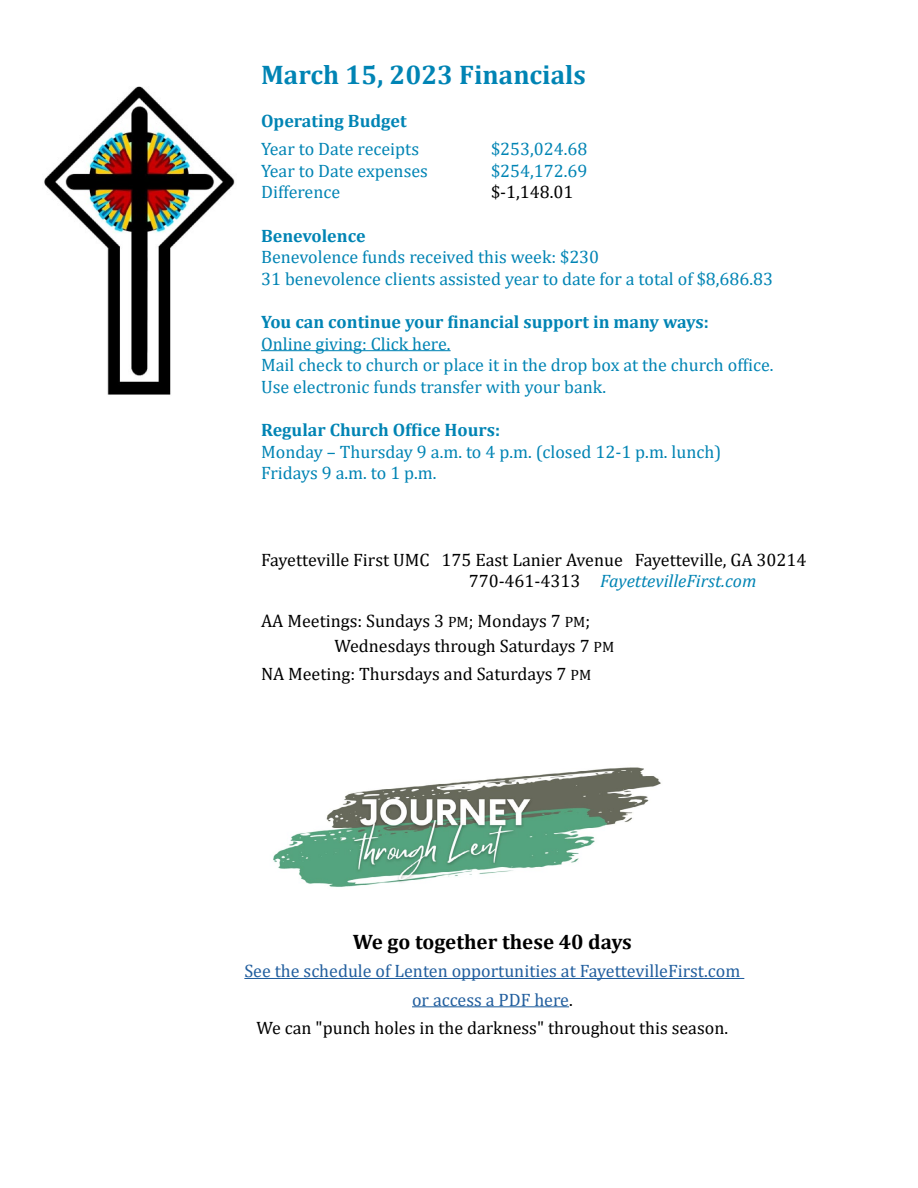
<style>
.page{position:relative;width:918px;height:1188px;background:#fff}
.page>*{position:absolute;margin:0;border:0;box-sizing:border-box;transform-origin:0 0}
.t1{font:700 27px "Cambria";color:#0084b4}
.t2{font:700 21px "Cambria";color:#000}
.t3{font:18px/21.6px "Cambria";color:#0084b4}
.t4{font:18px/21.6px "Cambria";color:#000}
.t5{font:18px/28.3px "Cambria";color:#215e9e;text-align:center}
.t6{font:700 18px "Cambria";color:#0084b4}
.s1{font-style:italic;color:#0084b4}
.s2{font-size:15px}
.s3{color:#000}
</style>
<div class="page">
<hr style="left:261px;top:350px;width:190px;height:1px;background:#0084b4">
<img style="left:44px;top:86px;width:191px;height:309px">
<img style="left:273px;top:767px;width:388px;height:121px">
<hr style="left:244px;top:978px;width:500px;height:1px;background:#215e9e">
<hr style="left:412px;top:1006px;width:157px;height:1px;background:#215e9e">
<h1 class="t1" style="left:261px;top:55px;width:326px">March 15, 2023 Financials</h1>
<p class="t6" style="left:261px;top:108px;width:147px">Operating Budget</p>
<p class="t3" style="left:261px;top:138px;width:160px">Year to Date receipts</p>
<p class="t3" style="left:491px;top:138px;width:98px">$253,024.68</p>
<p class="t3" style="left:261px;top:160px;width:168px">Year to Date expenses</p>
<p class="t3" style="left:491px;top:160px;width:98px">$254,172.69</p>
<p class="t3" style="left:261px;top:181px;width:81px">Difference</p>
<p class="t4" style="left:491px;top:181px;width:84px">$-1,148.01</p>
<p class="t6" style="left:261px;top:223px;width:106px">Benevolence</p>
<p class="t3" style="left:261px;top:246px;width:513px">Benevolence funds received this week: $230<br>31 benevolence clients assisted year to date for a total of $8,686.83</p>
<p class="t6" style="left:261px;top:309px;width:449px">You can continue your financial support in many ways:</p>
<p class="t3" style="left:261px;top:333px;width:514px">Online giving: Click here.<br>Mail check to church or place it in the drop box at the church office.<br>Use electronic funds transfer with your bank.</p>
<p class="t6" style="left:261px;top:417px;width:241px">Regular Church Office Hours:</p>
<p class="t3" style="left:261px;top:441px;width:462px">Monday – Thursday 9 a.m. to 4 p.m. (closed 12-1 p.m. lunch)<br>Fridays 9 a.m. to 1 p.m.</p>
<p class="t4" style="left:469px;top:549px;width:339px;text-indent:-208px">Fayetteville First UMC 175 East Lanier Avenue Fayetteville, GA 30214<br>770-461-4313 <span class="s1">FayettevilleFirst.com</span></p>
<p class="t4" style="left:335px;top:608px;width:281px;line-height:24.8px;text-indent:-73px">AA Meetings: Sundays 3 <span class="s2">PM</span>; Mondays 7 <span class="s2">PM</span>;<br>Wednesdays through Saturdays 7 <span class="s2">PM</span></p>
<p class="t4" style="left:261px;top:663px;width:332px">NA Meeting: Thursdays and Saturdays 7 <span class="s2">PM</span></p>
<p class="t2" style="left:353px;top:927px;width:281px">We go together these 40 days</p>
<p class="t5" style="left:244px;top:957px;width:497px">See the schedule of Lenten opportunities at FayettevilleFirst.com or access a PDF here<span class="s3">.<br>We can "punch holes in the darkness" throughout this season.</span></p>
</div>
